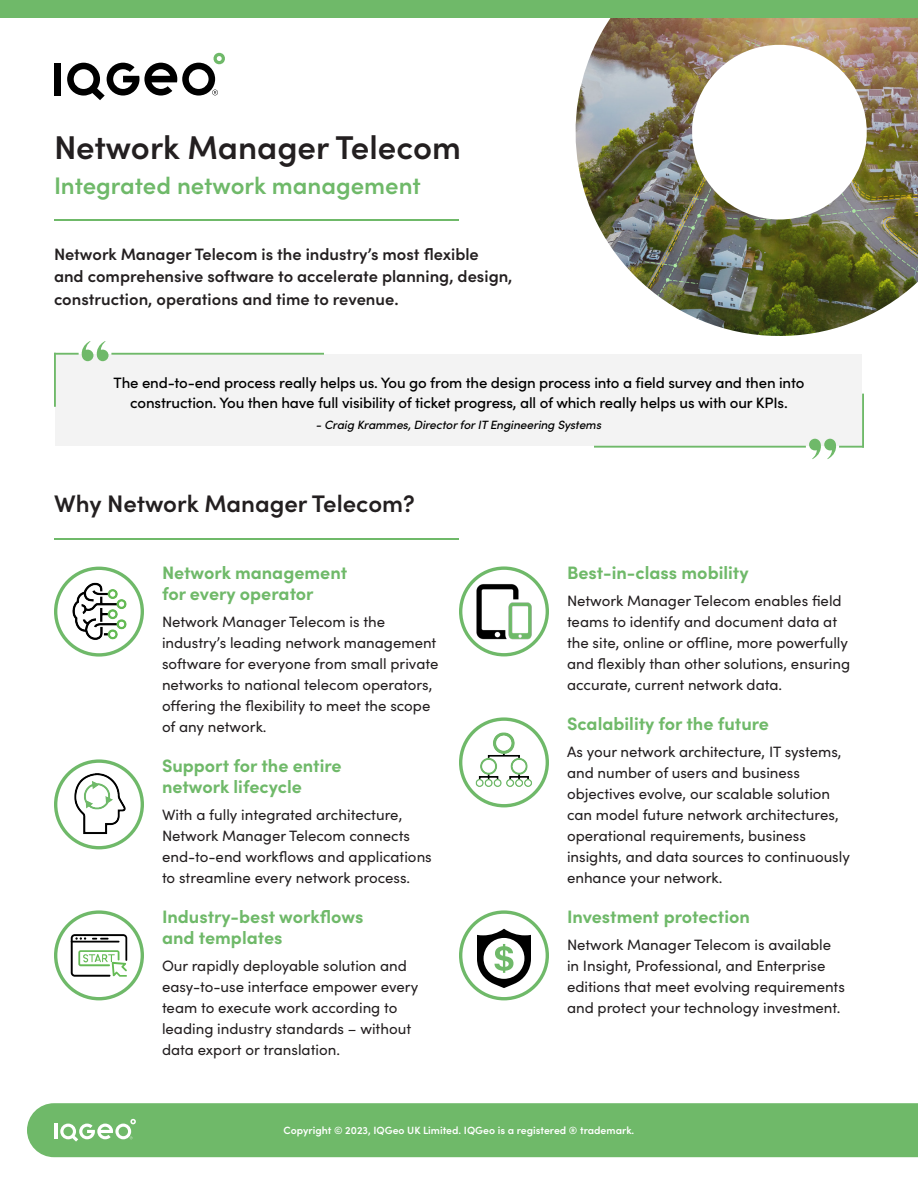
<style>
.page{position:relative;width:918px;height:1188px;background:#fff}
.page>*{position:absolute;margin:0;border:0;box-sizing:border-box;transform-origin:0 0}
.t1{font:600 33px "Sofia Pro";color:#231f20}
.Title-Sub_description{font:600 24px "Sofia Pro";color:#6fb969}
.Section_Header{font:600 24px "Sofia Pro";color:#231f20}
.Sub-Bold__Green{font:700 18px/21px "Sofia Pro";color:#6fb969}
.Description___CTA{font:600 16.5px/22.5px "Sofia Pro";color:#231f20}
.t2{font:15px/21px "Sofia Pro";color:#231f20}
.Block_quote{font:500 15px/19.5px "Sofia Pro";letter-spacing:-.01em;color:#000;text-align:center}
.Block_quote-2{font:italic 500 12px "Sofia Pro";letter-spacing:-.01em;color:#000}
.Copyright_information{font:600 10.5px "Sofia Pro";color:#fff}
</style>
<div class="page">
<div style="left:0;top:0;width:918px;height:18px;background:#6fb969"></div>
<div style="left:27px;top:1103px;width:891px;height:54px;background:#6fb969"></div>
<hr style="left:54px;top:1124px;width:3px;height:15px;background:#fff">
<svg style="left:60px;top:1119px;width:76px;height:23px"></svg>
<img style="left:575px;top:18px;width:343px;height:318px">
<img style="left:459px;top:717px;width:90px;height:90px">
<img style="left:459px;top:566px;width:90px;height:90px">
<img style="left:54px;top:759px;width:90px;height:90px">
<img style="left:54px;top:566px;width:90px;height:91px">
<div style="left:56px;top:355px;width:806px;height:91px;background:#f3f3f3"></div>
<hr style="left:594px;top:446px;width:212px;height:2px;background:#6fb969">
<hr style="left:862px;top:394px;width:2px;height:54px;background:#6fb969">
<svg style="left:809px;top:439px;width:27px;height:20px"></svg>
<hr style="left:839px;top:446px;width:25px;height:2px;background:#6fb969">
<hr style="left:111px;top:353px;width:213px;height:2px;background:#6fb969">
<hr style="left:54px;top:353px;width:2px;height:54px;background:#6fb969">
<svg style="left:82px;top:341px;width:27px;height:20px"></svg>
<hr style="left:54px;top:353px;width:25px;height:2px;background:#6fb969">
<hr style="left:54px;top:220px;width:405px;height:1px;background:#6fb969">
<div style="left:54px;top:63px;width:7px;height:33px;background:#000"></div>
<svg style="left:67px;top:53px;width:158px;height:47px"></svg>
<hr style="left:54px;top:538px;width:405px;height:1px;background:#6fb969">
<div style="left:54px;top:910px;width:90px;height:90px;border:3px solid #6fb969;border-radius:50%"></div>
<svg style="left:71px;top:934px;width:56px;height:43px"></svg>
<div style="left:459px;top:910px;width:90px;height:90px;border:3px solid #6fb969;border-radius:50%"></div>
<svg style="left:477px;top:929px;width:54px;height:59px"></svg>
<p class="t1" style="left:54px;top:122px;width:408px">Network Manager Telecom</p>
<p class="Title-Sub_description" style="left:54px;top:168px;width:368px">Integrated network management</p>
<p class="Description___CTA" style="left:54px;top:242px;width:460px">Network Manager Telecom is the industry’s most flexible and comprehensive software to accelerate planning, design, construction, operations and time to revenue.</p>
<p class="Block_quote" style="left:114px;top:372px;width:692px">The end-to-end process really helps us. You go from the design process into a field survey and then into construction. You then have full visibility of ticket progress, all of which really helps us with our KPIs.</p>
<p class="Block_quote-2" style="left:316px;top:416px;width:287px">- Craig Krammes, Director for IT Engineering Systems</p>
<p class="Section_Header" style="left:54px;top:486px;width:362px">Why Network Manager Telecom?</p>
<p class="Sub-Bold__Green" style="left:162px;top:561px;width:187px">Network management for every operator</p>
<p class="t2" style="left:162px;top:611px;width:278px">Network Manager Telecom is the industry’s leading network management software for everyone from small private networks to national telecom operators, offering the flexibility to meet the scope of any network.</p>
<p class="Sub-Bold__Green" style="left:162px;top:754px;width:181px">Support for the entire network lifecycle</p>
<p class="t2" style="left:162px;top:804px;width:271px">With a fully integrated architecture, Network Manager Telecom connects end-to-end workflows and applications to streamline every network process.</p>
<p class="Sub-Bold__Green" style="left:162px;top:905px;width:203px">Industry-best workflows and templates</p>
<p class="t2" style="left:162px;top:955px;width:258px">Our rapidly deployable solution and easy-to-use interface empower every team to execute work according to leading industry standards – without data export or translation.</p>
<p class="Sub-Bold__Green" style="left:567px;top:561px;width:183px">Best-in-class mobility</p>
<p class="t2" style="left:567px;top:590px;width:285px">Network Manager Telecom enables field teams to identify and document data at the site, online or offline, more powerfully and flexibly than other solutions, ensuring accurate, current network data.</p>
<p class="Sub-Bold__Green" style="left:567px;top:712px;width:204px">Scalability for the future</p>
<p class="t2" style="left:567px;top:741px;width:284px">As your network architecture, IT systems, and number of users and business objectives evolve, our scalable solution can model future network architectures, operational requirements, business insights, and data sources to continuously enhance your network.</p>
<p class="Sub-Bold__Green" style="left:567px;top:905px;width:184px">Investment protection</p>
<p class="t2" style="left:567px;top:934px;width:279px">Network Manager Telecom is available in Insight, Professional, and Enterprise editions that meet evolving requirements and protect your technology investment.</p>
<p class="Copyright_information" style="left:284px;top:1122px;width:352px">Copyright © 2023, IQGeo UK Limited. IQGeo is a registered ® trademark.</p>
</div>
